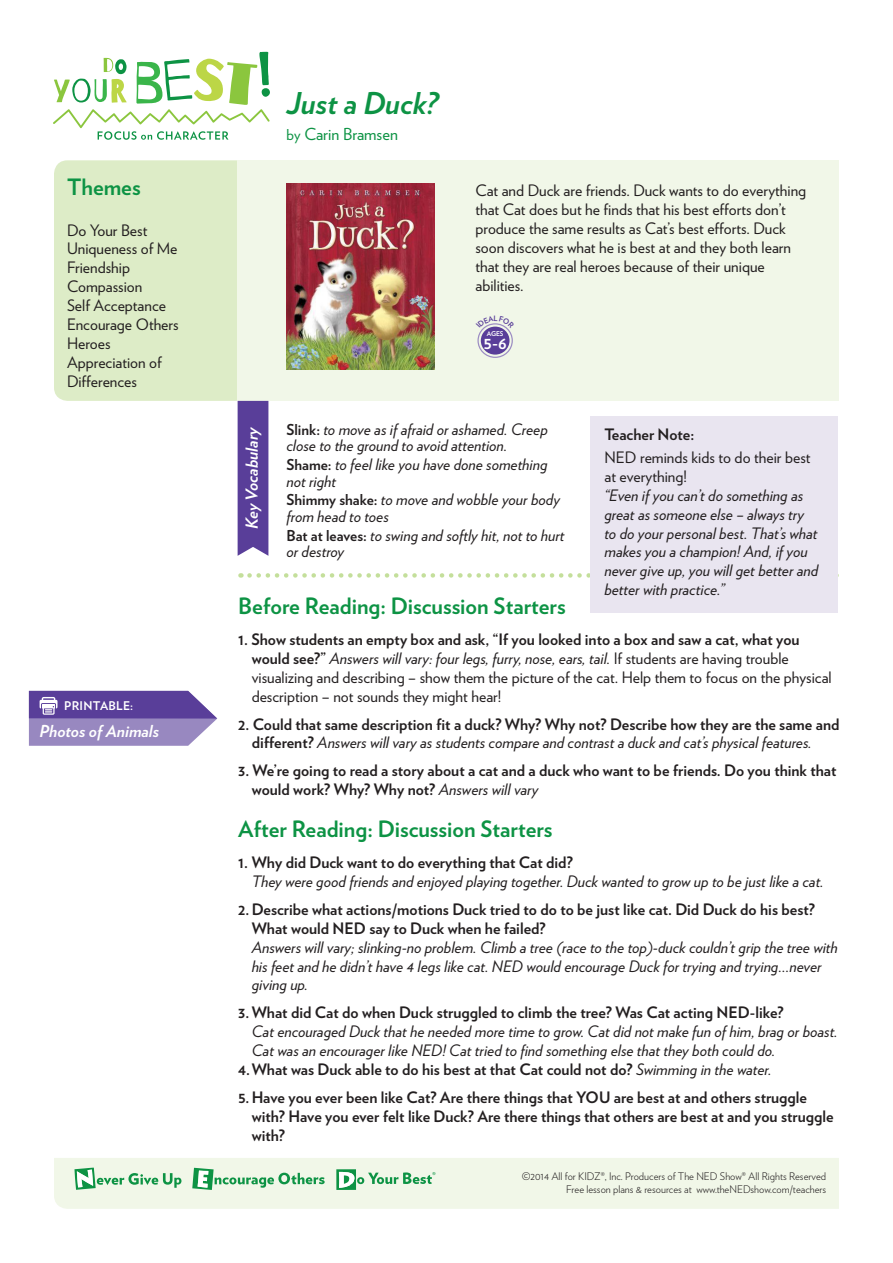
<style>
.page{position:relative;width:893px;height:1263px;background:#fff}
.page>*{position:absolute;margin:0;border:0;box-sizing:border-box;transform-origin:0 0}
.t1{font:italic 700 30px "Verlag";color:#0d9344}
.t2{font:700 22.5px "Verlag";color:#0d9344}
.t3{font:700 17.4px "Verlag";color:#fff}
.t4{font:italic 700 16.65px "Verlag";color:#fff}
.t5{font:italic 700 16.5px "Verlag";color:#fff}
.t6{font:16.5px "Verlag";color:#0d9344}
.t7{font:italic 15.75px/18.9px "Verlag";color:#231f20}
.t8{font:700 15.75px/18.9px "Verlag";color:#231f20}
.t9{font:15.75px/18.9px "Verlag";color:#231f20}
.t10{font:700 12px "Verlag";letter-spacing:.025em;color:#fff}
.t11{font:300 10.5px/12.6px "Verlag";color:#231f20;text-align:right}
.t12{font:700 6.6px "Verlag";color:#fff}
.s1{font-size:15px}
.s2{font-weight:700;font-style:normal;font-size:15px}
.s3{font-style:normal}
.s4{font-weight:700}
.s5{font-style:italic}
.s6{font-weight:400;font-style:italic}
</style>
<div class="page">
<svg style="left:53px;top:52px;width:217px;height:88px"></svg>
<div style="left:238px;top:160px;width:601px;height:241px;background:#f1f7e8"></div>
<svg style="left:54px;top:160px;width:214px;height:396px"></svg>
<svg style="left:249px;top:573px;width:341px;height:5px"></svg>
<svg style="left:54px;top:1158px;width:785px;height:51px;background:#e5f2e0"></svg>
<img style="left:286px;top:183px;width:149px;height:187px">
<div style="left:590px;top:416px;width:248px;height:196px;background:#e9e5f0"></div>
<svg style="left:29px;top:691px;width:188px;height:55px;background:#8572b4"></svg>
<div style="left:481px;top:327px;width:28px;height:28px;background:#593e99;border-radius:50%"></div>
<div style="left:477px;top:323px;width:36px;height:35px;border:1px solid #9c8dc3;border-radius:50%"></div>
<svg style="left:483px;top:323px;width:24px;height:5px"></svg>
<p class="t2" style="left:67px;top:169px;width:75px">Themes</p>
<p class="t9" style="left:67px;top:220px;width:82px">Do Your Best</p>
<p class="t9" style="left:67px;top:238px;width:112px">Uniqueness of Me</p>
<p class="t9" style="left:67px;top:257px;width:65px">Friendship</p>
<p class="t9" style="left:67px;top:276px;width:77px">Compassion</p>
<p class="t9" style="left:67px;top:295px;width:100px">Self Acceptance</p>
<p class="t9" style="left:67px;top:314px;width:113px">Encourage Others</p>
<p class="t9" style="left:67px;top:333px;width:45px">Heroes</p>
<p class="t9" style="left:67px;top:352px;width:96px">Appreciation of<br>Differences</p>
<p class="t10" style="left:64px;top:697px;width:71px">PRINTABLE:</p>
<p class="t5" style="left:40px;top:718px;width:121px">Photos of Animals</p>
<p class="t1" style="left:286px;top:79px;width:153px">Just a Duck?</p>
<p class="t6" style="left:286px;top:121px;width:113px"><span class="s1">by</span> Carin Bramsen</p>
<p class="t9" style="left:475px;top:180px;width:332px">Cat and Duck are friends. Duck wants to do everything that Cat does but he finds that his best efforts don’t produce the same results as Cat’s best efforts. Duck soon discovers what he is best at and they both learn that they are real heroes because of their unique abilities.</p>
<p class="t12" style="left:487px;top:329px;width:18px">AGES</p>
<p class="t3" style="left:484px;top:329px;width:25px">5-6</p>
<p class="t7" style="left:286px;top:420px;width:263px;line-height:16.5px"><span class="s2">Slink:</span> to move as if afraid or ashamed. Creep close to the ground to avoid attention.</p>
<p class="t7" style="left:286px;top:455px;width:263px;line-height:16.5px"><span class="s2">Shame:</span> to feel like you have done something not right</p>
<p class="t7" style="left:286px;top:490px;width:275px;line-height:16.5px"><span class="s2">Shimmy shake:</span> to move and wobble your body from head to toes</p>
<p class="t7" style="left:286px;top:526px;width:280px;line-height:16.5px"><span class="s2">Bat at leaves:</span> to swing and softly hit, not to hurt or destroy</p>
<p class="t4" style="left:239px;top:529px;width:104px;rotate:-90deg">Key Vocabulary</p>
<p class="t8" style="left:604px;top:424px;width:91px">Teacher Note:</p>
<p class="t7" style="left:604px;top:447px;width:215px"><span class="s3">NED reminds kids to do their best at everything!<br></span>“Even if you can’t do something as great as someone else – always try to do your personal best. That’s what makes you a champion! And, if you never give up, you will get better and better with practice.”</p>
<p class="t2" style="left:238px;top:588px;width:329px">Before Reading: Discussion Starters</p>
<p class="t9" style="left:252px;top:629px;width:581px;text-indent:-13px"><span class="s4">1. Show students an empty box and ask, “If you looked into a box and saw a cat, what you would see?”</span> <span class="s5">Answers will vary: four legs, furry, nose, ears, tail.</span> If students are having trouble visualizing and describing – show them the picture of the cat. Help them to focus on the physical description – not sounds they might hear!</p>
<p class="t8" style="left:252px;top:714px;width:589px;text-indent:-14px">2. Could that same description fit a duck? Why? Why not? Describe how they are the same and different? <span class="s6">Answers will vary as students compare and contrast a duck and cat’s physical features.</span></p>
<p class="t8" style="left:252px;top:760px;width:586px;text-indent:-14px">3. We’re going to read a story about a cat and a duck who want to be friends. Do you think that would work? Why? Why not? <span class="s6">Answers will vary</span></p>
<p class="t2" style="left:238px;top:811px;width:316px">After Reading: Discussion Starters</p>
<p class="t8" style="left:238px;top:852px;width:336px">1. Why did Duck want to do everything that Cat did?</p>
<p class="t7" style="left:252px;top:871px;width:574px">They were good friends and enjoyed playing together. Duck wanted to grow up to be just like a cat.</p>
<p class="t8" style="left:252px;top:899px;width:565px;text-indent:-14px">2.Describe what actions/motions Duck tried to do to be just like cat. Did Duck do his best?<br>What would NED say to Duck when he failed?</p>
<p class="t7" style="left:252px;top:936px;width:588px">Answers will vary; slinking-no problem. Climb a tree (race to the top)-duck couldn’t grip the tree with his feet and he didn’t have 4 legs like cat. NED would encourage Duck for trying and trying…never giving up.</p>
<p class="t8" style="left:238px;top:1002px;width:547px">3. What did Cat do when Duck struggled to climb the tree? Was Cat acting NED-like?</p>
<p class="t7" style="left:252px;top:1021px;width:588px">Cat encouraged Duck that he needed more time to grow. Cat did not make fun of him, brag or boast.<br>Cat was an encourager like NED! Cat tried to find something else that they both could do.</p>
<p class="t8" style="left:238px;top:1059px;width:535px">4.What was Duck able to do his best at that Cat could not do? <span class="s6">Swimming in the water.</span></p>
<p class="t8" style="left:252px;top:1087px;width:583px;text-indent:-14px">5.Have you ever been like Cat? Are there things that YOU are best at and others struggle with? Have you ever felt like Duck? Are there things that others are best at and you struggle with?</p>
<p class="t11" style="left:522px;top:1169px;width:306px">©2014 All for KIDZ®, Inc. Producers of The NED Show® All Rights Reserved<br>Free lesson plans &amp; resources at www.theNEDshow.com/teachers</p>
</div>
